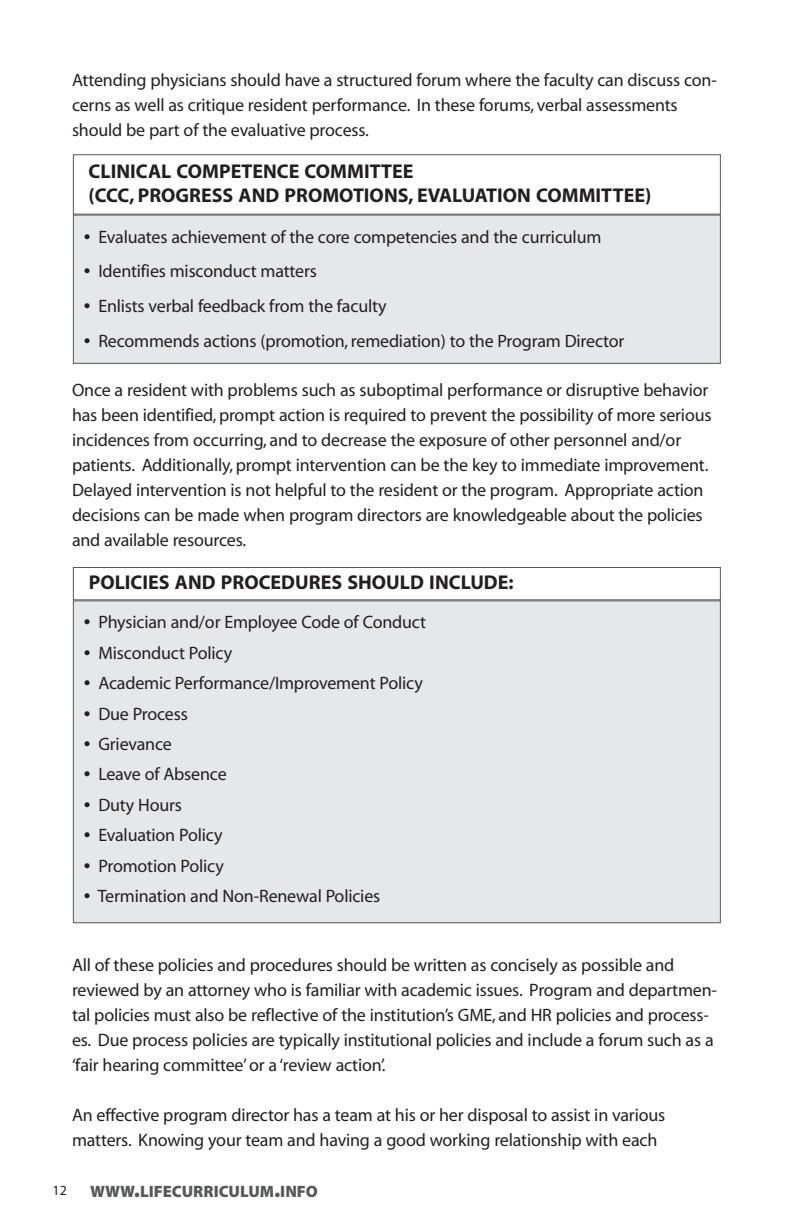
<style>
.page{position:relative;width:792px;height:1224px;background:#fff}
.page>*{position:absolute;margin:0;border:0;box-sizing:border-box;transform-origin:0 0}
.t1{font:20px/24px "Myriad MM.700.600";color:#231f20}
.t2{font:18px/25px "Myriad";letter-spacing:-.01em;color:#231f20}
.t3{font:16.4px "Myriad MM.830.300";color:#57585a}
.t4{font:14px "Myriad";color:#231f20}
.s1{font-size:24px}
.s2{font-size:22px}
</style>
<div class="page">
<div style="left:73px;top:154px;width:648px;height:61px;border:1px solid #57585a"></div>
<div style="left:73px;top:215px;width:647px;height:148px;background:#e6e7e9"></div>
<div style="left:73px;top:215px;width:648px;height:149px;border:1px solid #57585a"></div>
<div style="left:73px;top:567px;width:648px;height:33px;border:1px solid #57585a"></div>
<div style="left:73px;top:601px;width:647px;height:322px;background:#e6e7e9"></div>
<p class="t2" style="left:72px;top:69px;width:646px">Attending physicians should have a structured forum where the faculty can discuss con&shy;cerns as well as critique resident performance. In these forums, verbal assessments should be part of the evaluative process.</p>
<p class="t1" style="left:89px;top:161px;width:564px">CLINICAL COMPETENCE COMMITTEE<br>(CCC, PROGRESS AND PROMOTIONS, EVALUATION COMMITTEE)</p>
<p class="t2" style="left:84px;top:226px;width:519px"><span class="s1">•</span> Evaluates achievement of the core competencies and the curriculum</p>
<p class="t2" style="left:84px;top:260px;width:235px"><span class="s1">•</span> Identifies misconduct matters</p>
<p class="t2" style="left:84px;top:295px;width:304px"><span class="s1">•</span> Enlists verbal feedback from the faculty</p>
<p class="t2" style="left:84px;top:330px;width:542px"><span class="s1">•</span> Recommends actions (promotion, remediation) to the Program Director</p>
<p class="t2" style="left:72px;top:379px;width:641px">Once a resident with problems such as suboptimal performance or disruptive behavior has been identified, prompt action is required to prevent the possibility of more serious incidences from occurring, and to decrease the exposure of other personnel and/or patients. Additionally, prompt intervention can be the key to immediate improvement.<br>Delayed intervention is not helpful to the resident or the program. Appropriate action decisions can be made when program directors are knowledgeable about the policies and available resources.</p>
<p class="t1" style="left:89px;top:572px;width:427px">POLICIES AND PROCEDURES SHOULD INCLUDE:</p>
<p class="t2" style="left:84px;top:611px;width:344px"><span class="s1">•</span> Physician and/or Employee Code of Conduct</p>
<p class="t2" style="left:84px;top:642px;width:150px"><span class="s1">•</span> Misconduct Policy</p>
<p class="t2" style="left:84px;top:672px;width:341px"><span class="s1">•</span> Academic Performance/Improvement Policy</p>
<p class="t2" style="left:84px;top:703px;width:106px"><span class="s1">•</span> Due Process</p>
<p class="t2" style="left:84px;top:733px;width:89px"><span class="s1">•</span> Grievance</p>
<p class="t2" style="left:84px;top:763px;width:144px"><span class="s1">•</span> Leave of Absence</p>
<p class="t2" style="left:84px;top:794px;width:100px"><span class="s1">•</span> Duty Hours</p>
<p class="t2" style="left:84px;top:824px;width:140px"><span class="s1">•</span> Evaluation Policy</p>
<p class="t2" style="left:84px;top:855px;width:142px"><span class="s1">•</span> Promotion Policy</p>
<p class="t2" style="left:84px;top:885px;width:298px"><span class="s1">•</span> Termination and Non-Renewal Policies</p>
<p class="t2" style="left:72px;top:954px;width:647px">All of these policies and procedures should be written as concisely as possible and reviewed by an attorney who is familiar with academic issues. Program and departmen&shy;tal policies must also be reflective of the institution’s GME, and HR policies and process&shy;es. Due process policies are typically institutional policies and include a forum such as a ‘fair hearing committee’or a ‘review action’.</p>
<p class="t2" style="left:72px;top:1104px;width:595px">An effective program director has a team at his or her disposal to assist in various matters. Knowing your team and having a good working relationship with each</p>
<p class="t4" style="left:53px;top:1185px;width:16px">12</p>
<p class="t3" style="left:90px;top:1185px;width:229px">WWW<span class="s2">.</span>LIFECURRICULUM<span class="s2">.</span>INFO</p>
</div>
